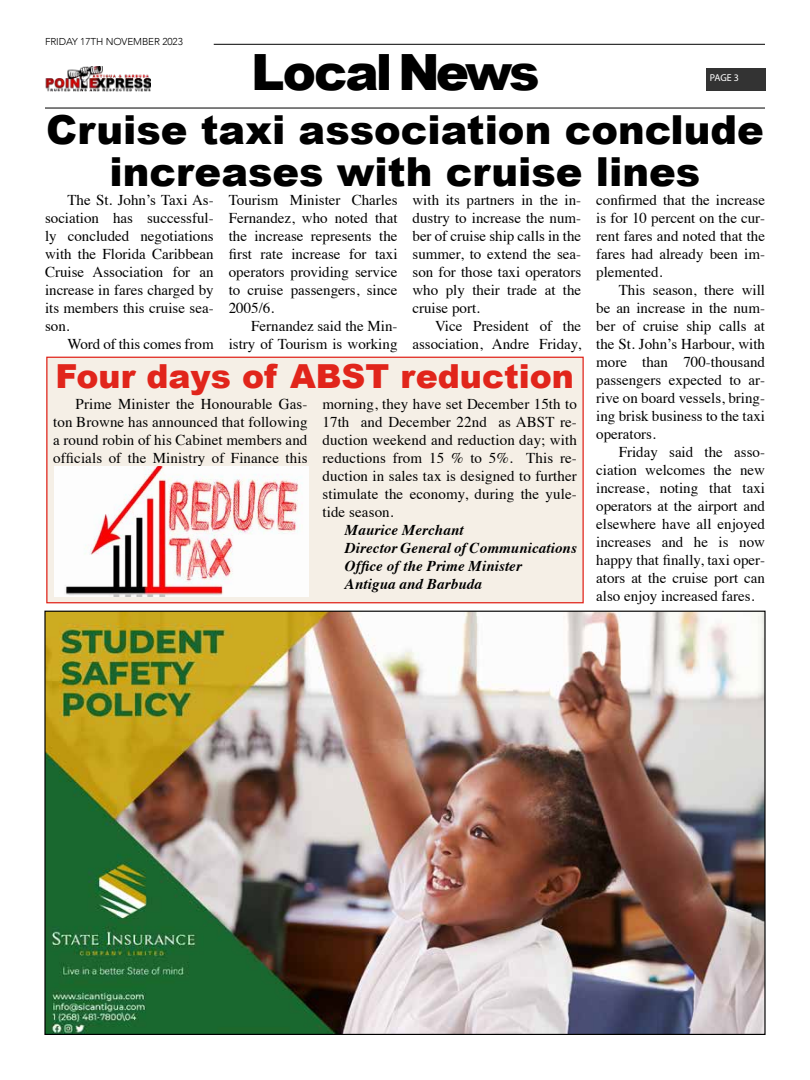
<style>
.page{position:relative;width:810px;height:1080px;background:#fff}
.page>*{position:absolute;margin:0;border:0;box-sizing:border-box;transform-origin:0 0}
.t1{font:900 50px "Arial";letter-spacing:-.06em;color:#000}
.t2{font:900 40px/42.5px "Arial";color:#000;text-align:center}
.t3{font:900 33.12px "Arial";color:#e1251b}
.t4{font:15px/18px "Times";color:#000;text-align:justify}
.t5{font:italic 700 15px/18px "Times";letter-spacing:.005em;color:#000}
.t6{font:300 10px "Avenir";letter-spacing:-.01em;color:#000}
.t7{font:10px "Myriad Pro";color:#fff}
</style>
<div class="page">
<hr style="left:45px;top:107px;width:720px;height:2px;background:#333">
<hr style="left:214px;top:44px;width:551px;height:1px;background:#333">
<div style="left:706px;top:68px;width:60px;height:23px;background:#333"></div>
<img style="left:45px;top:66px;width:106px;height:25px">
<div style="left:47px;top:357px;width:536px;height:246px;background:#f5efe6"></div>
<div style="left:46px;top:357px;width:538px;height:246px;border:1px solid #e1251b"></div>
<img style="left:46px;top:613px;width:718px;height:420px">
<img style="left:54px;top:466px;width:255px;height:131px">
<p class="t6" style="left:45px;top:35px;width:139px">FRIDAY 17TH NOVEMBER 2023</p>
<h1 class="t1" style="left:251px;top:36px;width:290px">Local News</h1>
<p class="t7" style="left:710px;top:72px;width:31px">PAGE 3</p>
<h2 class="t2" style="left:46px;top:107px;width:719px">Cruise taxi association conclude increases with cruise lines</h2>
<p class="t4" style="left:45px;top:189px;width:170px;text-indent:22px">The St. John’s Taxi As&shy;sociation has successful&shy;ly concluded negotiations with the Florida Caribbean Cruise Association for an increase in fares charged by its members this cruise sea&shy;son.</p>
<p class="t4" style="left:68px;top:333px;width:148px">Word of this comes from</p>
<p class="t4" style="left:229px;top:189px;width:170px">Tourism Minister Charles Fernandez, who noted that the increase represents the first rate increase for taxi operators providing service to cruise passengers, since 2005/6.</p>
<p class="t4" style="left:229px;top:315px;width:170px;text-align:right">Fernandez said the Min&shy;istry of Tourism is working</p>
<p class="t4" style="left:412px;top:189px;width:170px">with its partners in the in&shy;dustry to increase the num&shy;ber of cruise ship calls in the summer, to extend the sea&shy;son for those taxi operators who ply their trade at the cruise port.</p>
<p class="t4" style="left:412px;top:315px;width:170px;text-align:right">Vice President of the association, Andre Friday,</p>
<h3 class="t3" style="left:56px;top:352px;width:520px">Four days of ABST reduction</h3>
<p class="t4" style="left:53px;top:393px;width:256px;text-indent:22px">Prime Minister the Honourable Gas&shy;ton Browne has announced that following a round robin of his Cabinet members and officials of the Ministry of Finance this</p>
<p class="t4" style="left:322px;top:393px;width:256px">morning, they have set December 15th to 17th and December 22nd as ABST re&shy;duction weekend and reduction day; with reductions from 15 % to 5%. This re&shy;duction in sales tax is designed to further stimulate the economy, during the yule&shy;tide season.</p>
<p class="t5" style="left:345px;top:519px;width:233px">Maurice Merchant<br>Director General of Communications<br>Office of the Prime Minister<br>Antigua and Barbuda</p>
<p class="t4" style="left:596px;top:189px;width:170px">confirmed that the increase is for 10 percent on the cur&shy;rent fares and noted that the fares had already been im&shy;plemented.</p>
<p class="t4" style="left:596px;top:279px;width:170px;text-indent:22px">This season, there will be an increase in the num&shy;ber of cruise ship calls at the St. John’s Harbour, with more than 700-thousand passengers expected to ar&shy;rive on board vessels, bring&shy;ing brisk business to the taxi operators.</p>
<p class="t4" style="left:596px;top:441px;width:170px;text-indent:22px">Friday said the asso&shy;ciation welcomes the new increase, noting that taxi operators at the airport and elsewhere have all enjoyed increases and he is now happy that finally, taxi oper&shy;ators at the cruise port can also enjoy increased fares.</p>
</div>
